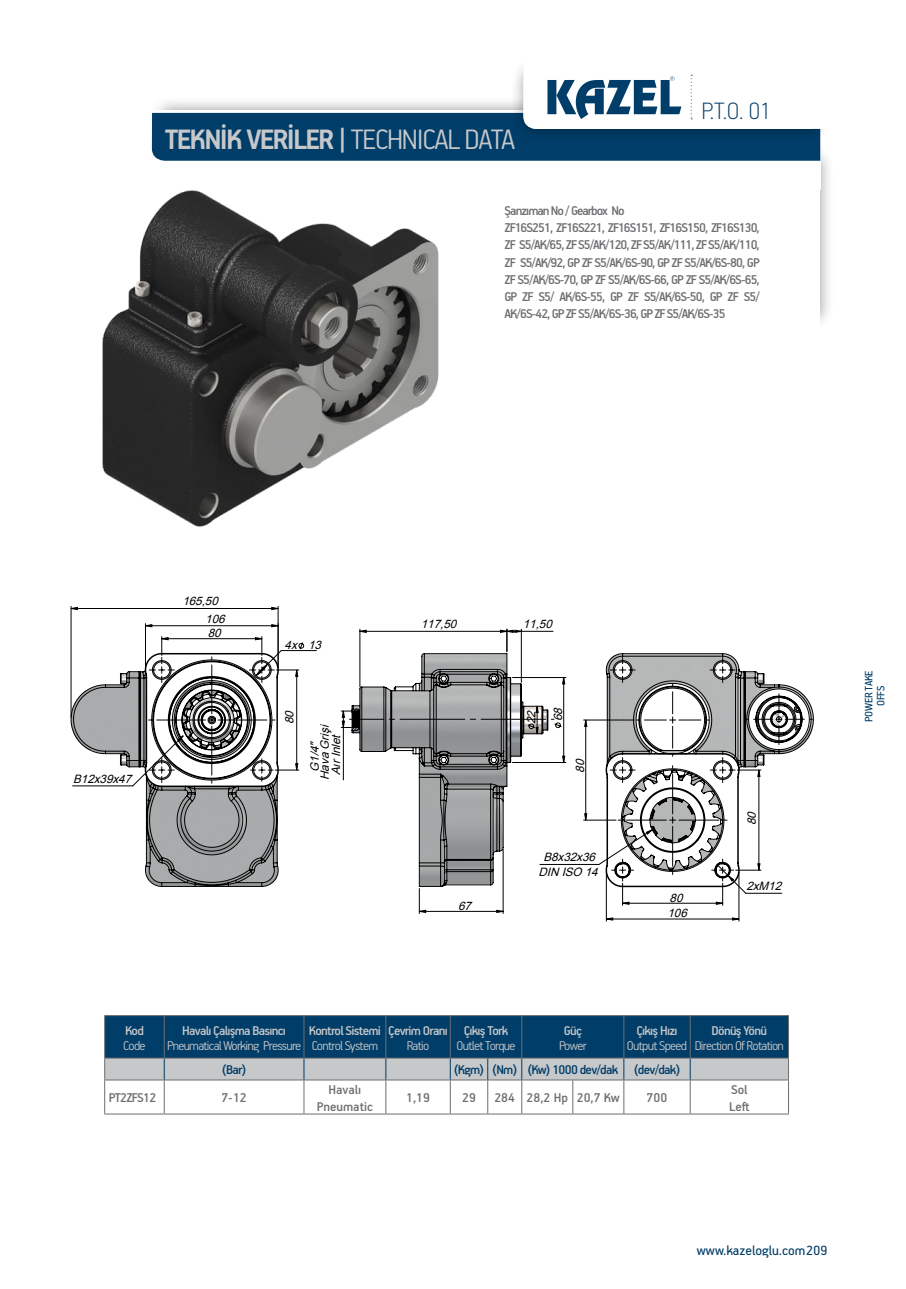
<style>
.page{position:relative;width:906px;height:1289px;background:#fff}
.page>*{position:absolute;margin:0;border:0;box-sizing:border-box;transform-origin:0 0}
.t1{font:700 31.5px "PF Handbook Pro";letter-spacing:-.06em;color:#c7c8ca}
.t2{font:100 26.4px "PF Handbook Pro";color:#003d68}
.t3{font:15px "PF Handbook Pro";color:#003d68}
.t4{font:500 14.25px/17.1px "PF Handbook Pro";letter-spacing:-.07em;color:#6d6e71}
.t5{font:300 14.25px "PF Handbook Pro";letter-spacing:-.05em;color:#c7c8ca}
.t6{font:500 14.25px "PF Handbook Pro";letter-spacing:-.05em;color:#c7c8ca}
.t7{font:500 14.25px "PF Handbook Pro";letter-spacing:-.05em;color:#003d68}
.t8{font:500 14.25px/17.1px "PF Handbook Pro";color:#6d6e71;text-align:center}
.t9{font:500 14.25px "PF Handbook Pro";letter-spacing:-.05em;color:#6d6e71}
.t10{font:12px/12px "PF Handbook Pro";letter-spacing:-.025em;color:#003d68;text-align:center}
.t11{font:italic 11.55px/9.9px "Arial";color:#000}
.s1{font-weight:300}
</style>
<div class="page">
<hr style="left:104px;top:1080px;width:1px;height:33px;background:#6d6e71">
<hr style="left:164px;top:1080px;width:1px;height:33px;background:#6d6e71">
<hr style="left:303px;top:1080px;width:1px;height:33px;background:#6d6e71">
<hr style="left:385px;top:1080px;width:1px;height:33px;background:#6d6e71">
<hr style="left:450px;top:1080px;width:1px;height:33px;background:#6d6e71">
<hr style="left:487px;top:1080px;width:1px;height:33px;background:#6d6e71">
<hr style="left:521px;top:1080px;width:1px;height:33px;background:#6d6e71">
<hr style="left:572px;top:1080px;width:1px;height:33px;background:#6d6e71">
<hr style="left:623px;top:1080px;width:1px;height:33px;background:#6d6e71">
<hr style="left:690px;top:1080px;width:1px;height:33px;background:#6d6e71">
<hr style="left:788px;top:1080px;width:1px;height:33px;background:#6d6e71">
<hr style="left:104px;top:1113px;width:60px;height:1px;background:#6d6e71">
<hr style="left:164px;top:1113px;width:140px;height:1px;background:#6d6e71">
<hr style="left:304px;top:1113px;width:82px;height:1px;background:#6d6e71">
<hr style="left:386px;top:1113px;width:64px;height:1px;background:#6d6e71">
<hr style="left:450px;top:1113px;width:38px;height:1px;background:#6d6e71">
<hr style="left:488px;top:1113px;width:34px;height:1px;background:#6d6e71">
<hr style="left:522px;top:1113px;width:51px;height:1px;background:#6d6e71">
<hr style="left:573px;top:1113px;width:51px;height:1px;background:#6d6e71">
<hr style="left:624px;top:1113px;width:66px;height:1px;background:#6d6e71">
<hr style="left:690px;top:1113px;width:99px;height:1px;background:#6d6e71">
<hr style="left:104px;top:1079px;width:60px;height:1px;background:#6d6e71">
<hr style="left:164px;top:1079px;width:140px;height:1px;background:#6d6e71">
<hr style="left:304px;top:1079px;width:82px;height:1px;background:#6d6e71">
<hr style="left:386px;top:1079px;width:64px;height:1px;background:#6d6e71">
<hr style="left:450px;top:1079px;width:38px;height:1px;background:#6d6e71">
<hr style="left:488px;top:1079px;width:34px;height:1px;background:#6d6e71">
<hr style="left:522px;top:1079px;width:51px;height:1px;background:#6d6e71">
<hr style="left:573px;top:1079px;width:51px;height:1px;background:#6d6e71">
<hr style="left:624px;top:1079px;width:66px;height:1px;background:#6d6e71">
<hr style="left:690px;top:1079px;width:99px;height:1px;background:#6d6e71">
<svg style="left:104px;top:1015px;width:685px;height:64px;background:#436a87"></svg>
<div style="left:755px;top:145px;width:79px;height:186px;background:#000;opacity:.4"></div>
<div style="left:740px;top:140px;width:80px;height:214px;background:#fff"></div>
<img style="left:102px;top:190px;width:337px;height:337px">
<hr style="left:540px;top:864px;width:59px;height:1px;background:#000">
<hr style="left:145px;top:623px;width:1px;height:45px;background:#000">
<hr style="left:281px;top:650px;width:35px;height:1px;background:#000">
<hr style="left:71px;top:608px;width:207px;height:1px;background:#000">
<hr style="left:278px;top:606px;width:1px;height:62px;background:#000">
<hr style="left:71px;top:606px;width:1px;height:111px;background:#000">
<hr style="left:585px;top:720px;width:1px;height:100px;background:#000">
<hr style="left:583px;top:819px;width:33px;height:1px;background:#000">
<hr style="left:583px;top:719px;width:51px;height:1px;background:#000">
<hr style="left:512px;top:762px;width:54px;height:1px;background:#000">
<hr style="left:512px;top:677px;width:54px;height:1px;background:#000">
<hr style="left:606px;top:872px;width:1px;height:49px;background:#000">
<hr style="left:738px;top:872px;width:1px;height:49px;background:#000">
<svg style="left:146px;top:624px;width:133px;height:3px"></svg>
<svg style="left:271px;top:607px;width:8px;height:3px"></svg>
<svg style="left:71px;top:607px;width:7px;height:3px"></svg>
<svg style="left:584px;top:813px;width:3px;height:7px"></svg>
<svg style="left:584px;top:719px;width:3px;height:7px"></svg>
<svg style="left:606px;top:917px;width:133px;height:3px"></svg>
<svg style="left:341px;top:629px;width:224px;height:284px"></svg>
<svg style="left:612px;top:653px;width:202px;height:78px"></svg>
<svg style="left:598px;top:657px;width:214px;height:248px"></svg>
<svg style="left:71px;top:659px;width:207px;height:227px"></svg>
<svg style="left:132px;top:636px;width:172px;height:152px"></svg>
<svg style="left:152px;top:75px;width:668px;height:86px"></svg>
<h1 class="t1" style="left:165px;top:120px;width:352px">TEKNİK VERİLER | <span class="s1">TECHNICAL DATA</span></h1>
<h2 class="t2" style="left:701px;top:95px;width:72px">P.T.O. 01</h2>
<p class="t4" style="left:504px;top:202px;width:257px">Şanzıman No / Gearbox No<br>ZF16S251, ZF16S221, ZF16S151, ZF16S150, ZF16S130, ZF S5/AK/65, ZF S5/AK/120, ZF S5/AK/111, ZF S5/AK/110, ZF S5/AK/92, GP ZF S5/AK/6S-90, GP ZF S5/AK/6S-80, GP ZF S5/AK/6S-70, GP ZF S5/AK/6S-66, GP ZF S5/AK/6S-65, GP ZF S5/ AK/6S-55, GP ZF S5/AK/6S-50, GP ZF S5/ AK/6S-42, GP ZF S5/AK/6S-36, GP ZF S5/AK/6S-35</p>
<p class="t11" style="left:182px;top:596px;width:41px">165,50</p>
<p class="t11" style="left:205px;top:613px;width:25px">106</p>
<p class="t11" style="left:208px;top:627px;width:19px">80</p>
<p class="t11" style="left:73px;top:773px;width:64px">B12x39x47</p>
<p class="t11" style="left:285px;top:640px;width:42px">4x 13</p>
<p class="t11" style="left:285px;top:724px;width:19px;rotate:-90deg">80</p>
<p class="t11" style="left:310px;top:780px;width:60px;text-indent:8px;rotate:-90deg">G1/4"<br>HavaGrişi</p>
<p class="t11" style="left:331px;top:775px;width:46px;rotate:-90deg">AırInlet</p>
<p class="t11" style="left:421px;top:619px;width:41px">117,50</p>
<p class="t11" style="left:458px;top:900px;width:19px">67</p>
<p class="t11" style="left:523px;top:619px;width:35px">11,50</p>
<p class="t11" style="left:526px;top:724px;width:19px;rotate:-90deg">22</p>
<p class="t11" style="left:553px;top:721px;width:19px;rotate:-90deg">68</p>
<p class="t11" style="left:575px;top:772px;width:19px;rotate:-90deg">80</p>
<p class="t11" style="left:543px;top:852px;width:57px">B8x32x36</p>
<p class="t11" style="left:538px;top:867px;width:65px">DIN ISO 14</p>
<p class="t11" style="left:669px;top:892px;width:19px">80</p>
<p class="t11" style="left:667px;top:908px;width:25px">106</p>
<p class="t11" style="left:747px;top:825px;width:19px;rotate:-90deg">80</p>
<p class="t11" style="left:746px;top:881px;width:40px">2xM12</p>
<p class="t6" style="left:125px;top:1021px;width:20px">Kod</p>
<p class="t5" style="left:123px;top:1036px;width:24px">Code</p>
<p class="t6" style="left:182px;top:1021px;width:105px">Havalı Çalışma Basıncı</p>
<p class="t5" style="left:167px;top:1036px;width:136px">Pneumatical Working Pressure</p>
<p class="t6" style="left:309px;top:1021px;width:73px">Kontrol Sistemi</p>
<p class="t5" style="left:312px;top:1036px;width:68px">Control System</p>
<p class="t6" style="left:388px;top:1021px;width:61px">Çevrim Oranı</p>
<p class="t5" style="left:407px;top:1036px;width:24px">Ratio</p>
<p class="t6" style="left:464px;top:1021px;width:46px">Çıkış Tork</p>
<p class="t5" style="left:456px;top:1036px;width:61px">Outlet Torque</p>
<p class="t6" style="left:564px;top:1021px;width:20px">Güç</p>
<p class="t5" style="left:559px;top:1036px;width:29px">Power</p>
<p class="t6" style="left:636px;top:1021px;width:43px">Çıkış Hızı</p>
<p class="t5" style="left:627px;top:1036px;width:62px">Output Speed</p>
<p class="t6" style="left:711px;top:1021px;width:57px">Dönüş Yönü</p>
<p class="t5" style="left:695px;top:1036px;width:91px">Direction Of Rotation</p>
<p class="t7" style="left:222px;top:1061px;width:26px">(Bar)</p>
<p class="t7" style="left:454px;top:1061px;width:228px">(Kgm) (Nm) (Kw) 1000 dev/dak (dev/dak)</p>
<p class="t9" style="left:109px;top:1089px;width:49px">PT2ZFS12</p>
<p class="t4" style="left:221px;top:1088px;width:27px">7-12</p>
<p class="t8" style="left:317px;top:1080px;width:58px">Havalı<br>Pneumatic</p>
<p class="t4" style="left:406px;top:1088px;width:25px">1,19</p>
<p class="t4" style="left:462px;top:1088px;width:15px">29</p>
<p class="t8" style="left:494px;top:1088px;width:127px">284 28,2 Hp 20,7 Kw</p>
<p class="t4" style="left:646px;top:1088px;width:22px">700</p>
<p class="t4" style="left:729px;top:1080px;width:22px">Sol<br>Left</p>
<p class="t10" style="left:862px;top:722px;width:53px;rotate:-90deg">POWER TAKE<br>OFFS</p>
<p class="t3" style="left:697px;top:1241px;width:132px">www.kazeloglu.com209</p>
</div>
